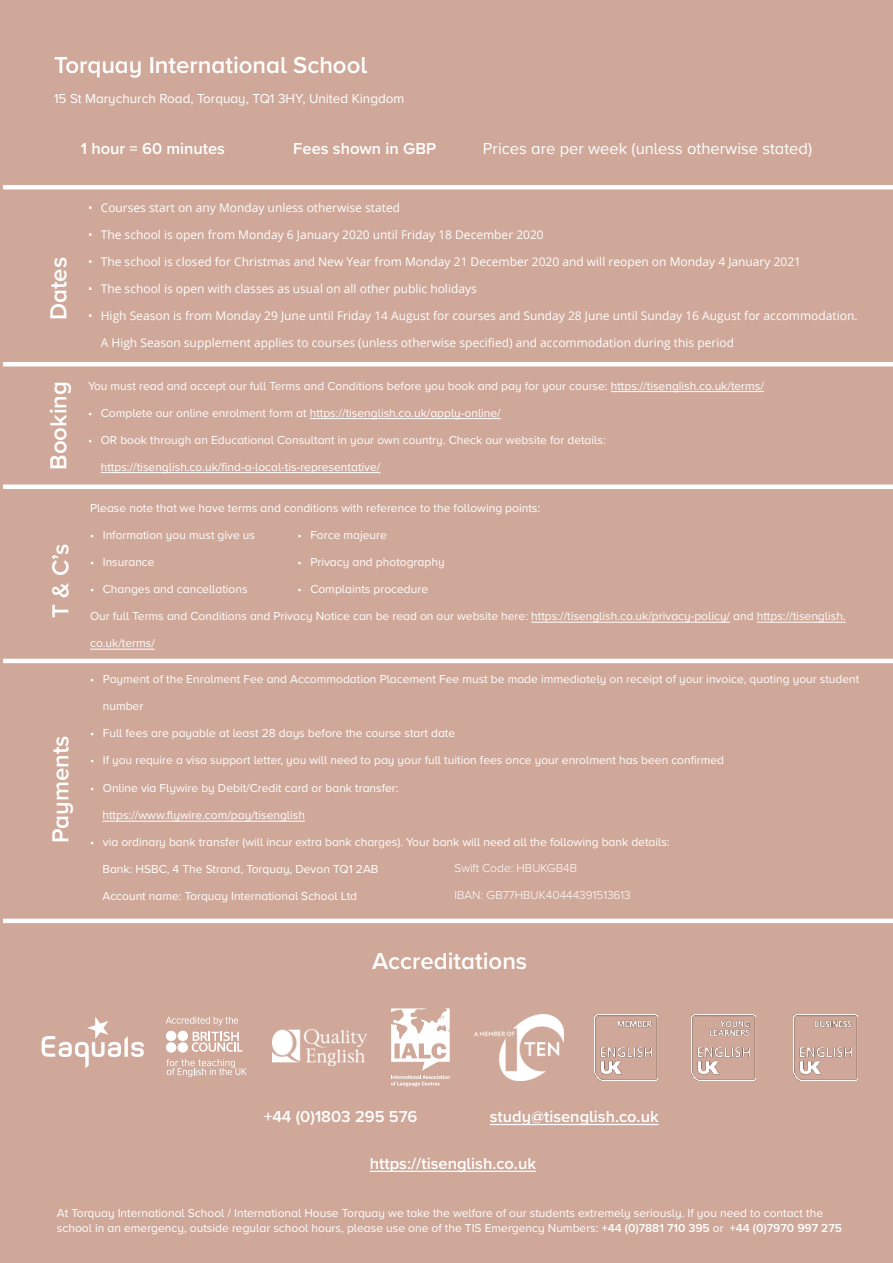
<style>
.page{position:relative;width:893px;height:1263px;background:#cfa899}
.page>*{position:absolute;margin:0;border:0;box-sizing:border-box;transform-origin:0 0}
.t1{font:600 24px "Proxima Nova A";color:#fff}
.t2{font:600 16.5px "Proxima Nova A";color:#fff}
.t3{font:16.5px "Proxima Nova A";color:#fff}
.t4{font:13.5px "Proxima Nova A";color:#fff}
.t5{font:12px/14.4px "Proxima Nova A";color:#fff}
.t6{font:12px "Open Sans";color:#fff}
.t7{font:300 12px "Proxima Nova A";color:#fff}
.s1{font-weight:600}
</style>
<div class="page">
<hr style="left:3px;top:185px;width:890px;height:4px;background:#fff">
<hr style="left:3px;top:362px;width:890px;height:4px;background:#fff">
<svg style="left:166px;top:1016px;width:72px;height:9px"></svg>
<svg style="left:166px;top:1059px;width:81px;height:18px"></svg>
<svg style="left:192px;top:1032px;width:50px;height:20px"></svg>
<div style="left:178px;top:1031px;width:10px;height:10px;background:#fff;border-radius:50%"></div>
<div style="left:166px;top:1031px;width:10px;height:10px;background:#fff;border-radius:50%"></div>
<div style="left:178px;top:1042px;width:10px;height:11px;background:#fff;border-radius:50%"></div>
<div style="left:166px;top:1042px;width:10px;height:11px;background:#fff;border-radius:50%"></div>
<img style="left:273px;top:1029px;width:93px;height:36px">
<svg style="left:391px;top:1008px;width:59px;height:78px"></svg>
<img style="left:474px;top:1014px;width:90px;height:67px">
<img style="left:594px;top:1015px;width:64px;height:65px">
<hr style="left:611px;top:391px;width:153px;height:1px;background:#fff">
<hr style="left:310px;top:418px;width:191px;height:1px;background:#fff">
<hr style="left:101px;top:472px;width:279px;height:1px;background:#fff">
<hr style="left:531px;top:622px;width:199px;height:1px;background:#fff">
<hr style="left:757px;top:622px;width:89px;height:1px;background:#fff">
<hr style="left:90px;top:649px;width:65px;height:1px;background:#fff">
<hr style="left:102px;top:821px;width:203px;height:1px;background:#fff">
<hr style="left:490px;top:1124px;width:169px;height:1px;background:#fff">
<hr style="left:370px;top:1171px;width:166px;height:1px;background:#fff">
<div style="left:3px;top:484px;width:890px;height:5px;background:#fff"></div>
<hr style="left:3px;top:659px;width:890px;height:4px;background:#fff">
<div style="left:3px;top:918px;width:890px;height:5px;background:#fff"></div>
<img style="left:692px;top:1015px;width:63px;height:65px">
<img style="left:794px;top:1015px;width:63px;height:65px">
<svg style="left:42px;top:1017px;width:102px;height:51px"></svg>
<h1 class="t1" style="left:54px;top:47px;width:315px">Torquay International School</h1>
<p class="t4" style="left:54px;top:88px;width:352px">15 St Marychurch Road, Torquay, TQ1 3HY, United Kingdom</p>
<h2 class="t2" style="left:81px;top:136px;width:146px">1 hour = 60 minutes</h2>
<h2 class="t2" style="left:293px;top:136px;width:144px">Fees shown in GBP</h2>
<h2 class="t3" style="left:483px;top:136px;width:331px">Prices are per week (unless otherwise stated)</h2>
<h1 class="t1" style="left:41px;top:320px;width:65px;rotate:-90deg">Dates</h1>
<h1 class="t1" style="left:41px;top:470px;width:90px;rotate:-90deg">Booking</h1>
<h1 class="t1" style="left:43px;top:618px;width:76px;rotate:-90deg">T &amp; C’s</h1>
<p class="t6" style="left:88px;top:199px;width:314px">• Courses start on any Monday unless otherwise stated</p>
<p class="t6" style="left:88px;top:226px;width:457px">• The school is open from Monday 6 January 2020 until Friday 18 December 2020</p>
<p class="t6" style="left:88px;top:253px;width:715px">• The school is closed for Christmas and New Year from Monday 21 December 2020 and will reopen on Monday 4 January 2021</p>
<p class="t6" style="left:88px;top:280px;width:390px">• The school is open with classes as usual on all other public holidays</p>
<p class="t6" style="left:88px;top:307px;width:771px">• High Season is from Monday 29 June until Friday 14 August for courses and Sunday 28 June until Sunday 16 August for accommodation.</p>
<p class="t6" style="left:101px;top:334px;width:635px">A High Season supplement applies to courses (unless otherwise specified) and accommodation during this period</p>
<p class="t5" style="left:88px;top:378px;width:677px">You must read and accept our full Terms and Conditions before you book and pay for your course: https://tisenglish.co.uk/terms/</p>
<p class="t5" style="left:88px;top:405px;width:414px">• Complete our online enrolment form at https://tisenglish.co.uk/apply-online/</p>
<p class="t5" style="left:88px;top:432px;width:519px">• OR book through an Educational Consultant in your own country. Check our website for details:</p>
<p class="t5" style="left:101px;top:459px;width:281px">https://tisenglish.co.uk/find-a-local-tis-representative/</p>
<p class="t5" style="left:90px;top:500px;width:452px">Please note that we have terms and conditions with reference to the following points:</p>
<p class="t5" style="left:90px;top:527px;width:167px">• Information you must give us</p>
<p class="t5" style="left:90px;top:554px;width:66px">• Insurance</p>
<p class="t5" style="left:90px;top:581px;width:159px">• Changes and cancellations</p>
<p class="t5" style="left:90px;top:608px;width:757px">Our full Terms and Conditions and Privacy Notice can be read on our website here: https://tisenglish.co.uk/privacy-policy/ and https://tisenglish.</p>
<p class="t5" style="left:90px;top:635px;width:66px">co.uk/terms/</p>
<p class="t5" style="left:298px;top:527px;width:91px">• Force majeure</p>
<p class="t5" style="left:298px;top:554px;width:149px">• Privacy and photography</p>
<p class="t5" style="left:298px;top:581px;width:132px">• Complaints procedure</p>
<h1 class="t1" style="left:43px;top:843px;width:109px;rotate:-90deg">Payments</h1>
<p class="t5" style="left:90px;top:672px;width:771px">• Payment of the Enrolment Fee and Accommodation Placement Fee must be made immediately on receipt of your invoice, quoting your student</p>
<p class="t5" style="left:103px;top:699px;width:42px">number</p>
<p class="t5" style="left:90px;top:726px;width:367px">• Full fees are payable at least 28 days before the course start date</p>
<p class="t5" style="left:90px;top:753px;width:636px">• If you require a visa support letter, you will need to pay your full tuition fees once your enrolment has been confirmed</p>
<p class="t5" style="left:90px;top:780px;width:310px">• Online via Flywire by Debit/Credit card or bank transfer:</p>
<p class="t5" style="left:102px;top:807px;width:204px">https://www.flywire.com/pay/tisenglish</p>
<p class="t5" style="left:90px;top:834px;width:581px">• via ordinary bank transfer (will incur extra bank charges). Your bank will need all the following bank details:</p>
<p class="t5" style="left:102px;top:861px;width:277px">Bank: HSBC, 4 The Strand, Torquay, Devon TQ1 2AB</p>
<p class="t5" style="left:102px;top:888px;width:256px">Account name: Torquay International School Ltd</p>
<p class="t7" style="left:454px;top:859px;width:124px">Swift Code: HBUKGB4B</p>
<p class="t7" style="left:454px;top:886px;width:178px">IBAN: GB77HBUK40444391513613</p>
<h1 class="t1" style="left:372px;top:943px;width:157px">Accreditations</h1>
<h2 class="t2" style="left:264px;top:1104px;width:155px">+44 (0)1803 295 576</h2>
<h2 class="t2" style="left:490px;top:1104px;width:170px">study@tisenglish.co.uk</h2>
<h2 class="t2" style="left:370px;top:1151px;width:168px">https://tisenglish.co.uk</h2>
<p class="t5" style="left:57px;top:1205px;width:786px">At Torquay International School / International House Torquay we take the welfare of our students extremely seriously. If you need to contact the school in an emergency, outside regular school hours, please use one of the TIS Emergency Numbers: <span class="s1">+44 (0)7881 710 395</span> or <span class="s1">+44 (0)7970 997 275</span></p>
</div>
